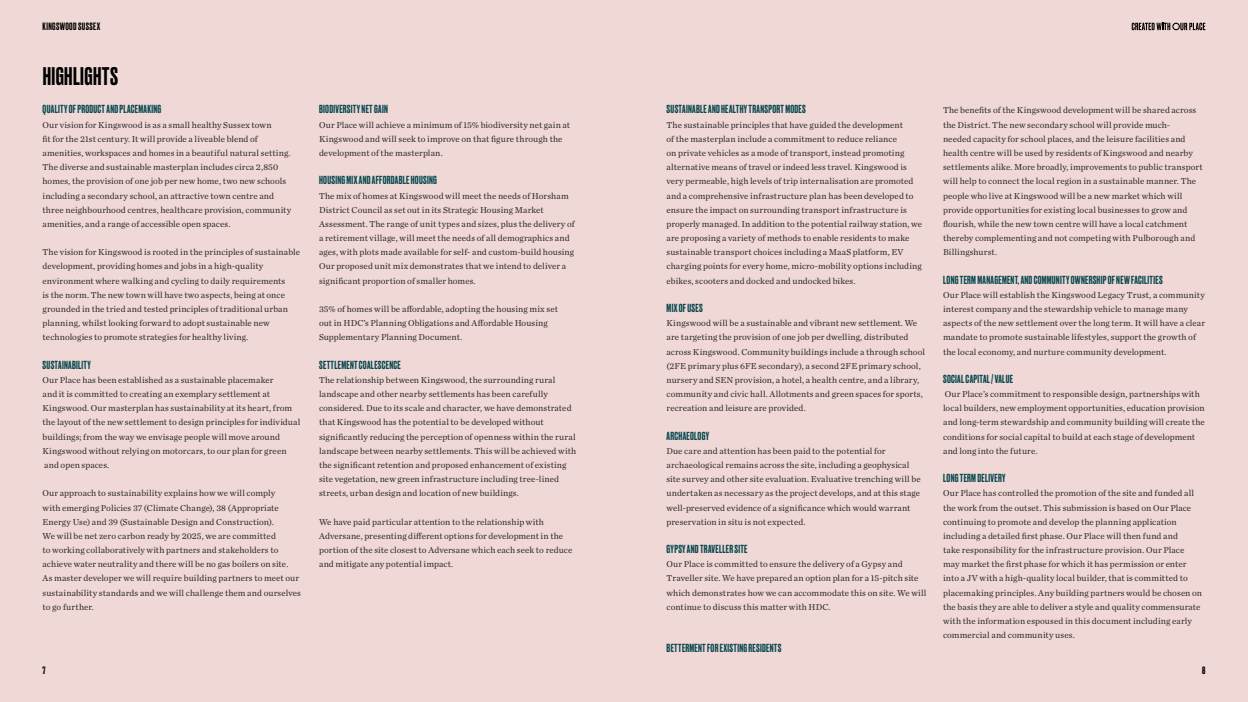
<style>
.page{position:relative;width:1248px;height:702px;background:#fff}
.page>*{position:absolute;margin:0;border:0;box-sizing:border-box;transform-origin:0 0}
.t1{font:500 24px "Druk";letter-spacing:.015em;color:#000}
.t2{font:500 11px "Druk";letter-spacing:.025em;color:#07474e}
.t3{font:500 10px "Druk";letter-spacing:.04em;color:#000}
.t4{font:9px/14.2px "Chronicle Text G1";letter-spacing:.01em;color:#282827}
</style>
<div class="page">
<div style="left:0;top:0;width:624px;height:702px;background:#f0d8d6"></div>
<div style="left:624px;top:0;width:623px;height:702px;background:#f0d8d6"></div>
<svg style="left:1131px;top:23px;width:74px;height:7px"></svg>
<p class="t3" style="left:43px;top:20px;width:59px">KINGSWOOD SUSSEX</p>
<h1 class="t1" style="left:43px;top:60px;width:77px">HIGHLIGHTS</h1>
<p class="t2" style="left:43px;top:102px;width:120px">QUALITY OF PRODUCT AND PLACEMAKING</p>
<p class="t4" style="left:43px;top:117px;width:250px">Our vision for Kingswood is as a small healthy Sussex town<br>fit for the 21st century. It will provide a liveable blend of amenities, workspaces and homes in a beautiful natural setting.<br>The diverse and sustainable masterplan includes circa 2,850 homes, the provision of one job per new home, two new schools including a secondary school, an attractive town centre and three neighbourhood centres, healthcare provision, community amenities, and a range of accessible open spaces.</p>
<p class="t4" style="left:43px;top:245px;width:259px">The vision for Kingswood is rooted in the principles of sustainable development, providing homes and jobs in a high-quality environment where walking and cycling to daily requirements<br>is the norm. The new town will have two aspects, being at once grounded in the tried and tested principles of traditional urban planning, whilst looking forward to adopt sustainable new technologies to promote strategies for healthy living.</p>
<p class="t2" style="left:43px;top:357px;width:50px">SUSTAINABILITY</p>
<p class="t4" style="left:43px;top:372px;width:259px">Our Place has been established as a sustainable placemaker<br>and it is committed to creating an exemplary settlement at Kingswood. Our masterplan has sustainability at its heart, from the layout of the new settlement to design principles for individual buildings; from the way we envisage people will move around Kingswood without relying on motorcars, to our plan for green and open spaces.</p>
<p class="t4" style="left:43px;top:485px;width:260px">Our approach to sustainability explains how we will comply<br>with emerging Policies 37 (Climate Change), 38 (Appropriate Energy Use) and 39 (Sustainable Design and Construction).<br>We will be net zero carbon ready by 2025, we are committed<br>to working collaboratively with partners and stakeholders to achieve water neutrality and there will be no gas boilers on site.<br>As master developer we will require building partners to meet our sustainability standards and we will challenge them and ourselves to go further.</p>
<p class="t2" style="left:319px;top:102px;width:70px">BIODIVERSITY NET GAIN</p>
<p class="t4" style="left:319px;top:117px;width:252px">Our Place will achieve a minimum of 15% biodiversity net gain at<br>Kingswood and will seek to improve on that figure through the development of the masterplan.</p>
<p class="t2" style="left:319px;top:173px;width:119px">HOUSING MIX AND AFFORDABLE HOUSING</p>
<p class="t4" style="left:319px;top:188px;width:257px">The mix of homes at Kingswood will meet the needs of Horsham District Council as set out in its Strategic Housing Market Assessment. The range of unit types and sizes, plus the delivery of a retirement village, will meet the needs of all demographics and ages, with plots made available for self- and custom-build housing Our proposed unit mix demonstrates that we intend to deliver a significant proportion of smaller homes.</p>
<p class="t4" style="left:319px;top:301px;width:240px">35% of homes will be affordable, adopting the housing mix set out in HDC’s Planning Obligations and Affordable Housing<br>Supplementary Planning Document.</p>
<p class="t2" style="left:319px;top:357px;width:83px">SETTLEMENT COALESCENCE</p>
<p class="t4" style="left:319px;top:372px;width:258px">The relationship between Kingswood, the surrounding rural landscape and other nearby settlements has been carefully considered. Due to its scale and character, we have demonstrated that Kingswood has the potential to be developed without significantly reducing the perception of openness within the rural landscape between nearby settlements. This will be achieved with the significant retention and proposed enhancement of existing site vegetation, new green infrastructure including tree-lined streets, urban design and location of new buildings.</p>
<p class="t4" style="left:319px;top:514px;width:255px">We have paid particular attention to the relationship with Adversane, presenting different options for development in the portion of the site closest to Adversane which each seek to reduce and mitigate any potential impact.</p>
<p class="t2" style="left:666px;top:102px;width:141px">SUSTAINABLE AND HEALTHY TRANSPORT MODES</p>
<p class="t4" style="left:666px;top:117px;width:257px">The sustainable principles that have guided the development<br>of the masterplan include a commitment to reduce reliance<br>on private vehicles as a mode of transport, instead promoting alternative means of travel or indeed less travel. Kingswood is very permeable, high levels of trip internalisation are promoted and a comprehensive infrastructure plan has been developed to ensure the impact on surrounding transport infrastructure is properly managed. In addition to the potential railway station, we are proposing a variety of methods to enable residents to make sustainable transport choices including a MaaS platform, EV charging points for every home, micro-mobility options including ebikes, scooters and docked and undocked bikes.</p>
<p class="t2" style="left:666px;top:300px;width:38px">MIX OF USES</p>
<p class="t4" style="left:666px;top:315px;width:260px">Kingswood will be a sustainable and vibrant new settlement. We are targeting the provision of one job per dwelling, distributed across Kingswood. Community buildings include a through school (2FE primary plus 6FE secondary), a second 2FE primary school, nursery and SEN provision, a hotel, a health centre, and a library, community and civic hall. Allotments and green spaces for sports, recreation and leisure are provided.</p>
<p class="t2" style="left:666px;top:428px;width:44px">ARCHAEOLOGY</p>
<p class="t4" style="left:666px;top:443px;width:256px">Due care and attention has been paid to the potential for archaeological remains across the site, including a geophysical site survey and other site evaluation. Evaluative trenching will be undertaken as necessary as the project develops, and at this stage well-preserved evidence of a significance which would warrant preservation in situ is not expected.</p>
<p class="t2" style="left:666px;top:541px;width:82px">GYPSY AND TRAVELLER SITE</p>
<p class="t4" style="left:666px;top:556px;width:261px">Our Place is committed to ensure the delivery of a Gypsy and Traveller site. We have prepared an option plan for a 15-pitch site which demonstrates how we can accommodate this on site. We will continue to discuss this matter with HDC.</p>
<p class="t2" style="left:666px;top:640px;width:116px">BETTERMENT FOR EXISTING RESIDENTS</p>
<p class="t4" style="left:943px;top:103px;width:261px">The benefits of the Kingswood development will be shared across the District. The new secondary school will provide much-<br>needed capacity for school places, and the leisure facilities and health centre will be used by residents of Kingswood and nearby settlements alike. More broadly, improvements to public transport will help to connect the local region in a sustainable manner. The people who live at Kingswood will be a new market which will provide opportunities for existing local businesses to grow and flourish, while the new town centre will have a local catchment thereby complementing and not competing with Pulborough and Billingshurst.</p>
<p class="t2" style="left:943px;top:272px;width:221px">LONG TERM MANAGEMENT, AND COMMUNITY OWNERSHIP OF NEW FACILITIES</p>
<p class="t4" style="left:943px;top:287px;width:264px">Our Place will establish the Kingswood Legacy Trust, a community interest company and the stewardship vehicle to manage many aspects of the new settlement over the long term. It will have a clear mandate to promote sustainable lifestyles, support the growth of the local economy, and nurture community development.</p>
<p class="t2" style="left:943px;top:371px;width:71px">SOCIAL CAPITAL / VALUE</p>
<p class="t4" style="left:943px;top:386px;width:263px">Our Place’s commitment to responsible design, partnerships with local builders, new employment opportunities, education provision and long-term stewardship and community building will create the conditions for social capital to build at each stage of development and long into the future.</p>
<p class="t2" style="left:943px;top:470px;width:64px">LONG TERM DELIVERY</p>
<p class="t4" style="left:943px;top:485px;width:260px">Our Place has controlled the promotion of the site and funded all the work from the outset. This submission is based on Our Place continuing to promote and develop the planning application including a detailed first phase. Our Place will then fund and<br>take responsibility for the infrastructure provision. Our Place may market the first phase for which it has permission or enter into a JV with a high-quality local builder, that is committed to placemaking principles. Any building partners would be chosen on the basis they are able to deliver a style and quality commensurate with the information espoused in this document including early commercial and community uses.</p>
<p class="t3" style="left:43px;top:663px;width:5px">7</p>
<p class="t3" style="left:1201px;top:663px;width:5px">8</p>
</div>
